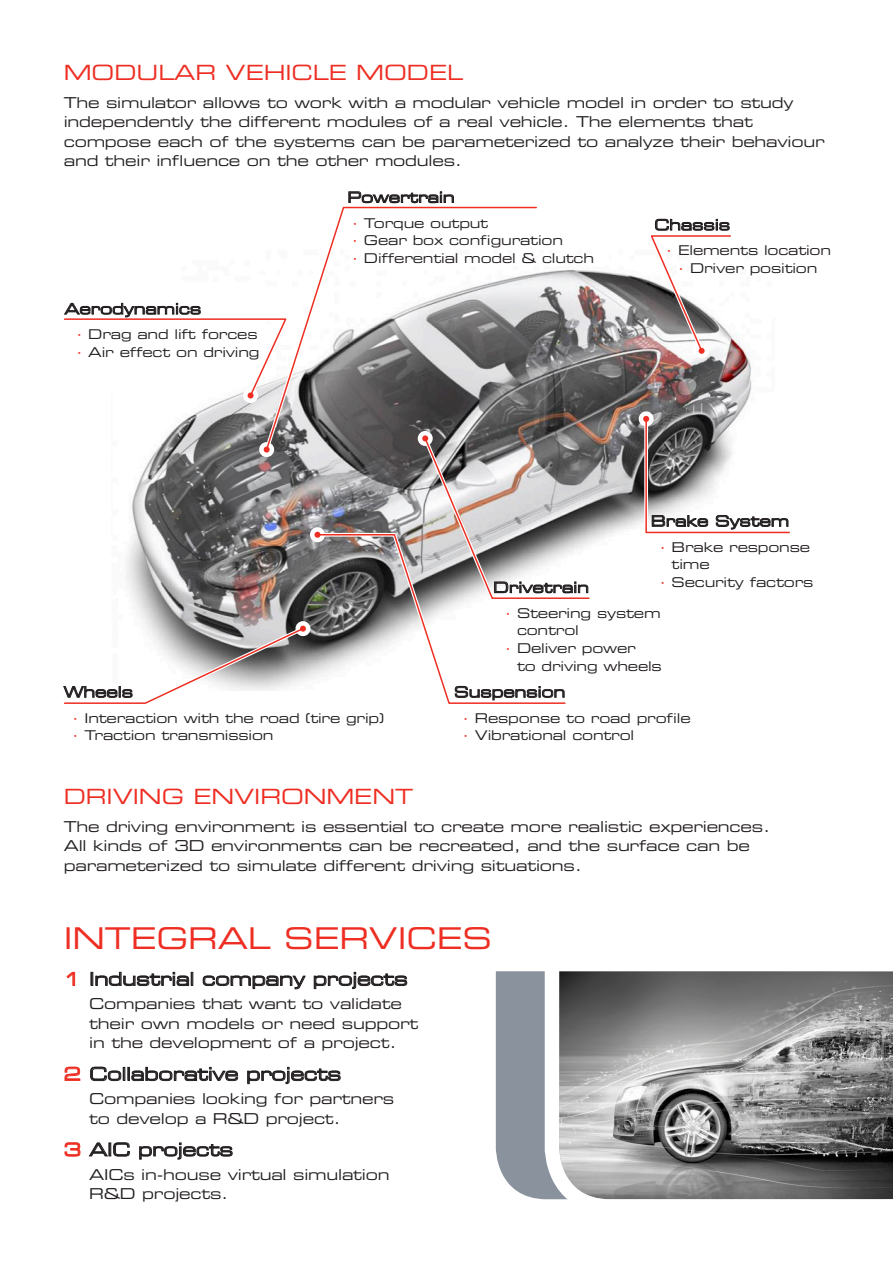
<style>
.page{position:relative;width:893px;height:1263px;background:#fff}
.page>*{position:absolute;margin:0;border:0;box-sizing:border-box;transform-origin:0 0}
.t1{font:30px "Eurostile LT Std Ex 2";letter-spacing:-.005em;color:#ee2e22}
.t2{font:21px "Eurostile LT Std Ex 2";letter-spacing:-.005em;color:#ee2e22}
.t3{font:18px "Eurostile LT Std Ex 2";letter-spacing:-.015em;color:#231f20}
.t4{font:15px/19.5px "Eurostile LT Std Ex 2";letter-spacing:-.015em;color:#231f20}
.t5{font:14.85px "Eurostile LT Std Ex 2";letter-spacing:-.005em;color:#231f20}
.t6{font:13.5px/17.5px "Eurostile LT Std Ex 2";letter-spacing:-.015em;color:#231f20}
.s1{color:#ee2e22}
</style>
<div class="page">
<img style="left:121px;top:270px;width:631px;height:409px">
<div style="left:496px;top:971px;width:41px;height:228px;background:#89929d"></div>
<svg style="left:537px;top:971px;width:356px;height:229px;background:#8d8d8d"></svg>
<svg style="left:67px;top:972px;width:8px;height:14px"></svg>
<svg style="left:91px;top:972px;width:102px;height:14px"></svg>
<svg style="left:203px;top:976px;width:103px;height:13px"></svg>
<svg style="left:314px;top:972px;width:93px;height:17px"></svg>
<svg style="left:65px;top:1067px;width:15px;height:14px"></svg>
<svg style="left:90px;top:1067px;width:148px;height:14px"></svg>
<svg style="left:247px;top:1067px;width:93px;height:17px"></svg>
<svg style="left:65px;top:1142px;width:15px;height:14px"></svg>
<svg style="left:89px;top:1142px;width:41px;height:14px"></svg>
<svg style="left:139px;top:1142px;width:93px;height:17px"></svg>
<div style="left:295px;top:621px;width:15px;height:15px;background:#fff;border-radius:50%"></div>
<div style="left:243px;top:388px;width:15px;height:15px;background:#fff;border-radius:50%"></div>
<div style="left:694px;top:343px;width:15px;height:15px;background:#fff;border-radius:50%"></div>
<div style="left:259px;top:442px;width:15px;height:15px;background:#fff;border-radius:50%"></div>
<div style="left:310px;top:527px;width:15px;height:15px;background:#fff;border-radius:50%"></div>
<div style="left:639px;top:411px;width:15px;height:15px;background:#fff;border-radius:50%"></div>
<svg style="left:349px;top:191px;width:105px;height:12px"></svg>
<svg style="left:63px;top:624px;width:245px;height:80px"></svg>
<svg style="left:63px;top:303px;width:202px;height:97px"></svg>
<svg style="left:646px;top:219px;width:88px;height:137px"></svg>
<svg style="left:265px;top:206px;width:273px;height:245px"></svg>
<svg style="left:264px;top:447px;width:6px;height:6px"></svg>
<svg style="left:314px;top:433px;width:279px;height:271px"></svg>
<svg style="left:642px;top:415px;width:148px;height:121px"></svg>
<p class="t2" style="left:64px;top:58px;width:401px">MODULAR VEHICLE MODEL</p>
<p class="t4" style="left:64px;top:92px;width:762px">The simulator allows to work with a modular vehicle model in order to study independently the different modules of a real vehicle. The elements that compose each of the systems can be parameterized to analyze their behaviour and their influence on the other modules.</p>
<p class="t5" style="left:65px;top:299px;width:138px">Aerodynamics</p>
<p class="t6" style="left:76px;top:325px;width:183px"><span class="s1">·</span> Drag and lift forces</p>
<p class="t6" style="left:76px;top:343px;width:185px"><span class="s1">·</span> Air effect on driving</p>
<p class="t5" style="left:347px;top:187px;width:109px">Powertrain</p>
<p class="t6" style="left:352px;top:214px;width:138px"><span class="s1">·</span> Torque output</p>
<p class="t6" style="left:352px;top:231px;width:213px"><span class="s1">·</span> Gear box configuration</p>
<p class="t6" style="left:352px;top:249px;width:244px"><span class="s1">·</span> Differential model &amp; clutch</p>
<p class="t5" style="left:654px;top:215px;width:77px">Chassis</p>
<p class="t6" style="left:666px;top:241px;width:167px"><span class="s1">·</span> Elements location</p>
<p class="t6" style="left:678px;top:259px;width:141px"><span class="s1">·</span> Driver position</p>
<p class="t5" style="left:651px;top:511px;width:140px">Brake System</p>
<p class="t6" style="left:672px;top:538px;width:140px;text-indent:-12px"><span class="s1">·</span> Brake response time</p>
<p class="t6" style="left:659px;top:573px;width:156px"><span class="s1">·</span> Security factors</p>
<p class="t5" style="left:493px;top:577px;width:97px">Drivetrain</p>
<p class="t6" style="left:517px;top:604px;width:145px;text-indent:-12px"><span class="s1">·</span> Steering system control</p>
<p class="t6" style="left:517px;top:639px;width:146px;text-indent:-12px"><span class="s1">·</span> Deliver power<br>to driving wheels</p>
<p class="t5" style="left:64px;top:682px;width:71px">Wheels</p>
<p class="t6" style="left:72px;top:708px;width:313px"><span class="s1">·</span> Interaction with the road (tire grip)</p>
<p class="t6" style="left:72px;top:726px;width:203px"><span class="s1">·</span> Traction transmission</p>
<p class="t5" style="left:454px;top:682px;width:113px">Suspension</p>
<p class="t6" style="left:463px;top:708px;width:230px"><span class="s1">·</span> Response to road profile</p>
<p class="t6" style="left:463px;top:726px;width:173px"><span class="s1">·</span> Vibrational control</p>
<p class="t2" style="left:64px;top:782px;width:351px">DRIVING ENVIRONMENT</p>
<p class="t4" style="left:64px;top:816px;width:708px">The driving environment is essential to create more realistic experiences.<br>All kinds of 3D environments can be recreated, and the surface can be parameterized to simulate different driving situations.</p>
<p class="t1" style="left:64px;top:918px;width:430px">INTEGRAL SERVICES</p>
<p class="t3" style="left:64px;top:967px;width:345px"><span class="s1">1</span> Industrial company projects</p>
<p class="t4" style="left:89px;top:994px;width:331px">Companies that want to validate their own models or need support in the development of a project.</p>
<p class="t3" style="left:64px;top:1062px;width:279px"><span class="s1">2</span> Collaborative projects</p>
<p class="t4" style="left:89px;top:1089px;width:306px">Companies looking for partners to develop a R&amp;D project.</p>
<p class="t3" style="left:64px;top:1137px;width:171px"><span class="s1">3</span> AIC projects</p>
<p class="t4" style="left:89px;top:1164px;width:302px">AICs in-house virtual simulation<br>R&amp;D projects.</p>
</div>
